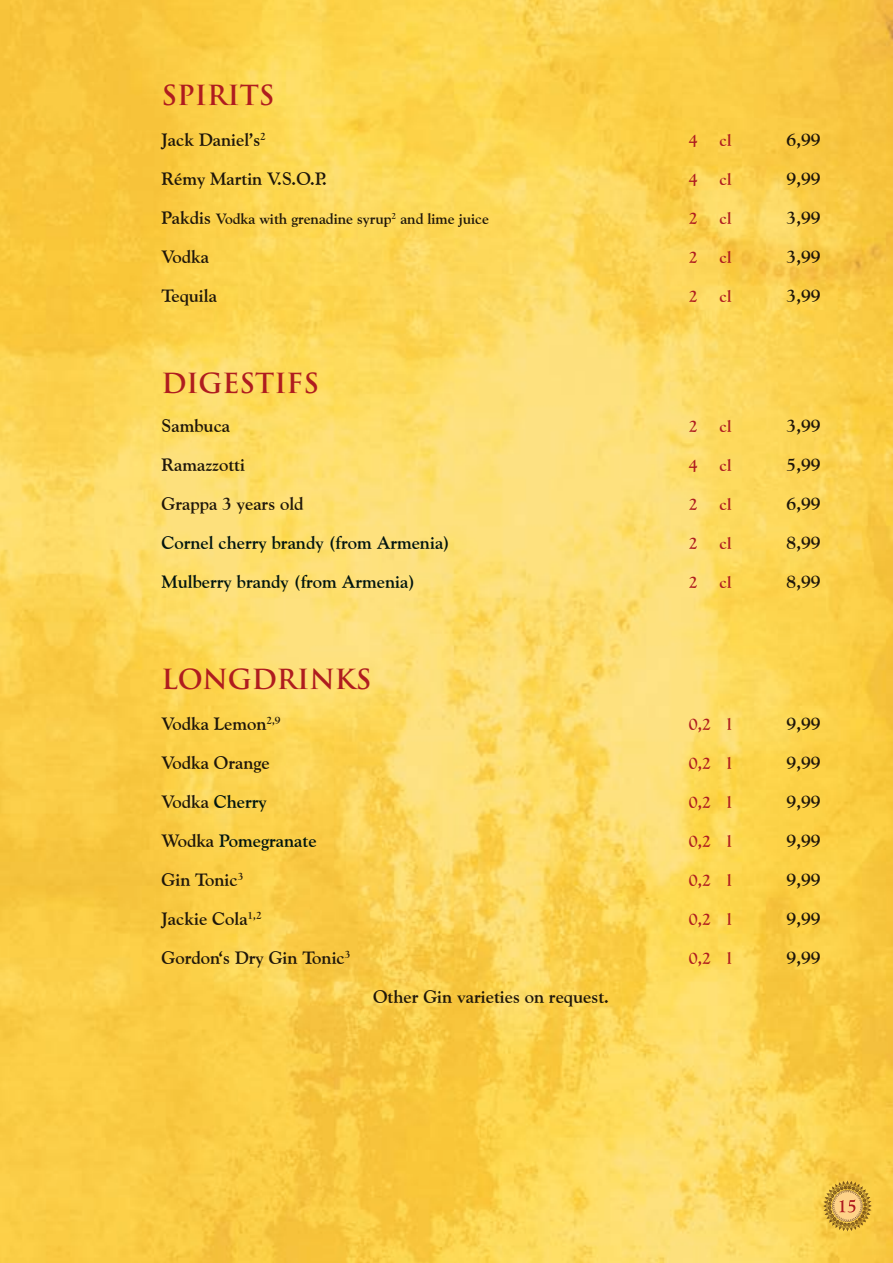
<style>
.page{position:relative;width:893px;height:1263px;background:#fff}
.page>*{position:absolute;margin:0;border:0;box-sizing:border-box;transform-origin:0 0}
.t1{font:700 27px "Trajan Pro";color:#af1c1f}
.t2{font:700 18px "Goudy Old Style BT";color:#1e160a}
.t3{font:700 18px "Goudy Old Style BT";color:#001410}
.t4{font:700 16.5px "Goudy Old Style BT";color:#af1c1f}
.t5{font:700 15px "Goudy Old Style BT";color:#1e160a}
.s1{font-size:18px}
.s2{color:#1e160a}
</style>
<div class="page">
<img style="left:0;top:0;width:893px;height:1263px">
<svg style="left:809px;top:1206px;width:54px;height:40px"></svg>
<svg style="left:823px;top:1181px;width:48px;height:50px;background:#d5a84b"></svg>
<h1 class="t1" style="left:162px;top:79px;width:115px">SPIRITS</h1>
<p class="t2" style="left:162px;top:129px;width:106px">Jack Daniel’s<sup>2</sup></p>
<p class="t4" style="left:689px;top:131px;width:10px">4</p>
<p class="t4" style="left:719px;top:131px;width:13px">cl</p>
<p class="t2" style="left:787px;top:129px;width:36px">6,99</p>
<p class="t2" style="left:162px;top:168px;width:167px">Rémy Martin V.S.O.P.</p>
<p class="t4" style="left:689px;top:170px;width:10px">4</p>
<p class="t4" style="left:719px;top:170px;width:13px">cl</p>
<p class="t2" style="left:787px;top:168px;width:36px">9,99</p>
<p class="t5" style="left:162px;top:210px;width:329px"><span class="s1">Pakdis</span> Vodka with grenadine syrup<sup>2</sup> and lime juice</p>
<p class="t4" style="left:689px;top:209px;width:10px">2</p>
<p class="t4" style="left:719px;top:209px;width:13px">cl</p>
<p class="t2" style="left:787px;top:207px;width:36px">3,99</p>
<p class="t2" style="left:162px;top:246px;width:49px">Vodka</p>
<p class="t4" style="left:689px;top:248px;width:10px">2</p>
<p class="t4" style="left:719px;top:248px;width:13px">cl</p>
<p class="t2" style="left:787px;top:246px;width:36px">3,99</p>
<p class="t2" style="left:162px;top:285px;width:57px">Tequila</p>
<p class="t4" style="left:689px;top:287px;width:10px">2</p>
<p class="t4" style="left:719px;top:287px;width:13px">cl</p>
<p class="t2" style="left:787px;top:285px;width:36px">3,99</p>
<h1 class="t1" style="left:162px;top:367px;width:159px">DIGESTIFS</h1>
<p class="t2" style="left:162px;top:415px;width:70px">Sambuca</p>
<p class="t4" style="left:689px;top:416px;width:10px">2</p>
<p class="t4" style="left:719px;top:416px;width:13px">cl</p>
<p class="t2" style="left:787px;top:415px;width:36px">3,99</p>
<p class="t2" style="left:162px;top:454px;width:85px">Ramazzotti</p>
<p class="t4" style="left:689px;top:455px;width:10px">4</p>
<p class="t4" style="left:719px;top:455px;width:13px">cl</p>
<p class="t2" style="left:787px;top:454px;width:36px">5,99</p>
<p class="t2" style="left:162px;top:493px;width:143px">Grappa 3 years old</p>
<p class="t4" style="left:689px;top:494px;width:10px">2</p>
<p class="t4" style="left:719px;top:494px;width:13px">cl</p>
<p class="t2" style="left:787px;top:493px;width:36px">6,99</p>
<p class="t3" style="left:162px;top:532px;width:290px">Cornel cherry brandy (from Armenia)</p>
<p class="t4" style="left:689px;top:533px;width:10px">2</p>
<p class="t4" style="left:719px;top:533px;width:13px">cl</p>
<p class="t2" style="left:787px;top:532px;width:36px">8,99</p>
<p class="t3" style="left:162px;top:571px;width:255px">Mulberry brandy (from Armenia)</p>
<p class="t4" style="left:689px;top:572px;width:10px">2</p>
<p class="t4" style="left:719px;top:572px;width:13px">cl</p>
<p class="t2" style="left:787px;top:571px;width:36px">8,99</p>
<h1 class="t1" style="left:162px;top:663px;width:211px">LONGDRINKS</h1>
<p class="t2" style="left:162px;top:713px;width:121px">Vodka Lemon<sup>2,9</sup></p>
<p class="t4" style="left:689px;top:714px;width:44px">0,2 l</p>
<p class="t2" style="left:787px;top:713px;width:36px">9,99</p>
<p class="t2" style="left:162px;top:752px;width:110px">Vodka Orange</p>
<p class="t4" style="left:689px;top:753px;width:44px">0,2 l</p>
<p class="t2" style="left:787px;top:752px;width:36px">9,99</p>
<p class="t3" style="left:162px;top:791px;width:107px"><span class="s2">Vodka</span> Cherry</p>
<p class="t4" style="left:689px;top:792px;width:44px">0,2 l</p>
<p class="t2" style="left:787px;top:791px;width:36px">9,99</p>
<p class="t3" style="left:162px;top:830px;width:157px"><span class="s2">Wodka</span> Pomegranate</p>
<p class="t4" style="left:689px;top:831px;width:44px">0,2 l</p>
<p class="t2" style="left:787px;top:830px;width:36px">9,99</p>
<p class="t2" style="left:162px;top:869px;width:83px">Gin Tonic<sup>3</sup></p>
<p class="t4" style="left:689px;top:870px;width:44px">0,2 l</p>
<p class="t2" style="left:787px;top:869px;width:36px">9,99</p>
<p class="t2" style="left:162px;top:908px;width:102px">Jackie Cola<sup>1,2</sup></p>
<p class="t4" style="left:689px;top:909px;width:44px">0,2 l</p>
<p class="t2" style="left:787px;top:908px;width:36px">9,99</p>
<p class="t2" style="left:162px;top:947px;width:190px">Gordon‘s Dry Gin Tonic<sup>3</sup></p>
<p class="t4" style="left:689px;top:948px;width:44px">0,2 l</p>
<p class="t2" style="left:787px;top:947px;width:36px">9,99</p>
<p class="t2" style="left:373px;top:986px;width:237px">Other Gin varieties on request.</p>
</div>
